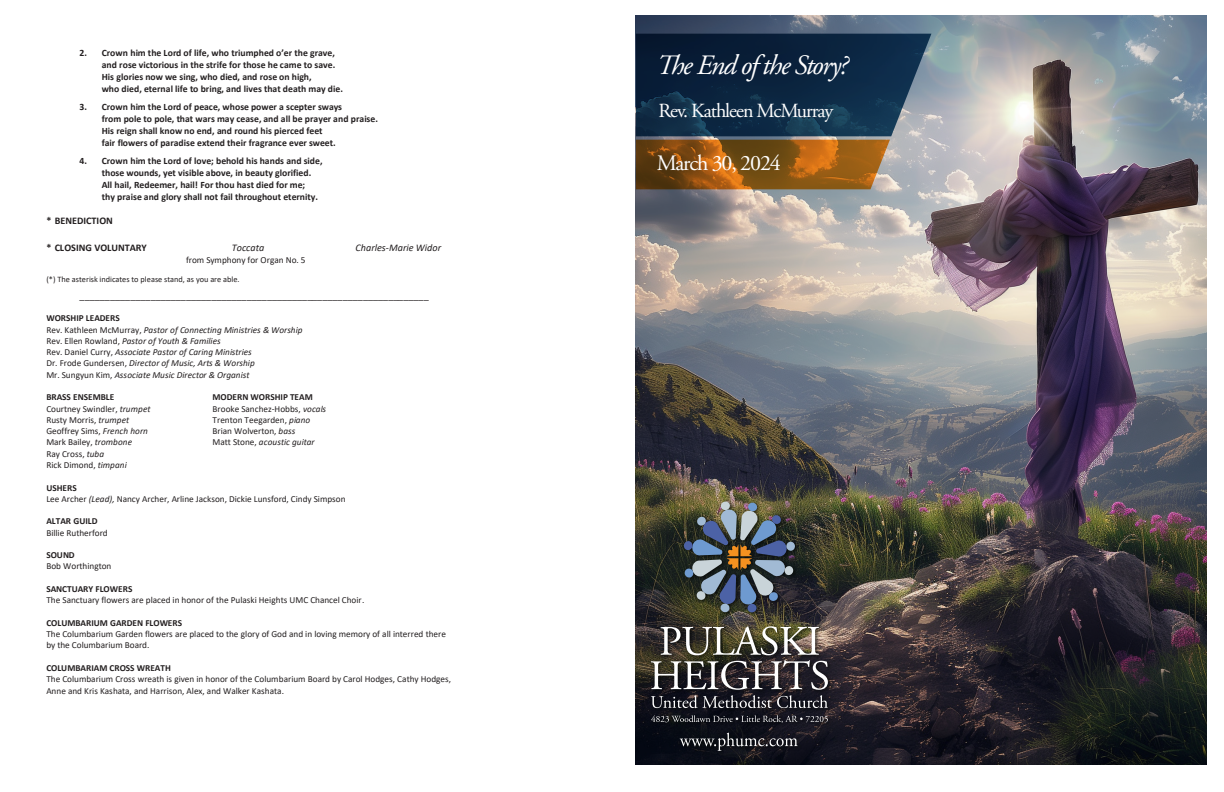
<style>
.page{position:relative;width:1224px;height:792px;background:#fff}
.page>*{position:absolute;margin:0;border:0;box-sizing:border-box;transform-origin:0 0}
.t1{font:italic 28px "Adobe Garamond Pro";letter-spacing:-.05em;color:#fff}
.t2{font:22px "Adobe Garamond Pro";letter-spacing:-.05em;color:#fff}
.t3{font:20px "Adobe Garamond Pro";letter-spacing:-.05em;color:#fff}
.t4{font:10.2px "Calibri";color:#231f20}
.t5{font:700 10.2px "Calibri";letter-spacing:.005em;color:#231f20}
.t6{font:italic 10.2px "Calibri";color:#231f20}
.t7{font:700 9.7px/11.9px "Calibri";color:#231f20}
.t8{font:9.2px/11.3px "Calibri";color:#231f20}
.t9{font:italic 9.2px/11.3px "Calibri";letter-spacing:.005em;color:#231f20}
.t10{font:700 9.2px "Calibri";color:#231f20}
.t11{font:8.3px "Calibri";color:#231f20}
.s1{font-weight:700;font-style:normal}
.s2{font-style:normal}
.s3{font-style:italic}
.s4{font-weight:700}
</style>
<div class="page">
<img style="left:636px;top:16px;width:570px;height:748px">
<svg style="left:636px;top:34px;width:295px;height:155px;background:#414343"></svg>
<img style="left:648px;top:499px;width:186px;height:258px">
<svg style="left:651px;top:715px;width:177px;height:8px"></svg>
<svg style="left:680px;top:733px;width:118px;height:18px;background:#313238"></svg>
<svg style="left:651px;top:626px;width:177px;height:82px;background:#575451"></svg>
<img style="left:683px;top:501px;width:111px;height:112px">
<p class="t7" style="left:102px;top:47px;width:243px;text-indent:-22px">2. Crown him the Lord of life, who triumphed o’er the grave, and rose victorious in the strife for those he came to save.<br>His glories now we sing, who died, and rose on high,<br>who died, eternal life to bring, and lives that death may die.</p>
<p class="t7" style="left:102px;top:101px;width:278px;text-indent:-22px">3. Crown him the Lord of peace, whose power a scepter sways<br>from pole to pole, that wars may cease, and all be prayer and praise.<br>His reign shall know no end, and round his pierced feet<br>fair flowers of paradise extend their fragrance ever sweet.</p>
<p class="t7" style="left:102px;top:155px;width:222px;text-indent:-22px">4. Crown him the Lord of love; behold his hands and side, those wounds, yet visible above, in beauty glorified.<br>All hail, Redeemer, hail! For thou hast died for me;<br>thy praise and glory shall not fail throughout eternity.</p>
<p class="t5" style="left:46px;top:214px;width:68px">* BENEDICTION</p>
<p class="t5" style="left:46px;top:241px;width:102px">* CLOSING VOLUNTARY</p>
<p class="t6" style="left:232px;top:241px;width:34px">Toccata</p>
<p class="t6" style="left:355px;top:241px;width:87px">Charles-Marie Widor</p>
<p class="t8" style="left:186px;top:254px;width:121px">from Symphony for Organ No. 5</p>
<p class="t11" style="left:46px;top:274px;width:195px">(*) The asterisk indicates to please stand, as you are able.</p>
<p class="t4" style="left:80px;top:288px;width:351px">_____________________________________________________________________</p>
<p class="t9" style="left:46px;top:312px;width:258px"><span class="s1">WORSHIP LEADERS<br></span><span class="s2">Rev. Kathleen McMurray,</span> Pastor of Connecting Ministries &amp; Worship <span class="s2">Rev. Ellen Rowland,</span> Pastor of Youth &amp; Families<br><span class="s2">Rev. Daniel Curry,</span> Associate Pastor of Caring Ministries<br><span class="s2">Dr. Frode Gundersen,</span> Director of Music, Arts &amp; Worship<br><span class="s2">Mr. Sungyun Kim,</span> Associate Music Director &amp; Organist</p>
<p class="t10" style="left:46px;top:391px;width:69px">BRASS ENSEMBLE</p>
<p class="t10" style="left:213px;top:391px;width:102px">MODERN WORSHIP TEAM</p>
<p class="t8" style="left:46px;top:403px;width:106px">Courtney Swindler, <span class="s3">trumpet</span></p>
<p class="t8" style="left:213px;top:403px;width:115px">Brooke Sanchez-Hobbs, <span class="s3">vocals</span></p>
<p class="t8" style="left:46px;top:414px;width:84px">Rusty Morris, <span class="s3">trumpet</span></p>
<p class="t8" style="left:213px;top:414px;width:99px">Trenton Teegarden, <span class="s3">piano</span></p>
<p class="t8" style="left:46px;top:425px;width:103px">Geoffrey Sims, <span class="s3">French horn</span></p>
<p class="t8" style="left:213px;top:425px;width:85px">Brian Wolverton, <span class="s3">bass</span></p>
<p class="t8" style="left:46px;top:436px;width:87px">Mark Bailey, <span class="s3">trombone</span></p>
<p class="t9" style="left:213px;top:436px;width:104px"><span class="s2">Matt Stone,</span> acoustic guitar</p>
<p class="t8" style="left:46px;top:448px;width:82px">Ray Cross, <span class="s3">tuba<br></span>Rick Dimond, <span class="s3">timpani</span></p>
<p class="t8" style="left:46px;top:482px;width:301px"><span class="s4">USHERS<br></span>Lee Archer <span class="s3">(Lead),</span> Nancy Archer, Arline Jackson, Dickie Lunsford, Cindy Simpson</p>
<p class="t8" style="left:46px;top:515px;width:63px"><span class="s4">ALTAR GUILD<br></span>Billie Rutherford</p>
<p class="t8" style="left:46px;top:549px;width:67px"><span class="s4">SOUND<br></span>Bob Worthington</p>
<p class="t8" style="left:46px;top:583px;width:319px"><span class="s4">SANCTUARY FLOWERS<br></span>The Sanctuary flowers are placed in honor of the Pulaski Heights UMC Chancel Choir.</p>
<p class="t8" style="left:46px;top:617px;width:401px"><span class="s4">COLUMBARIUM GARDEN FLOWERS<br></span>The Columbarium Garden flowers are placed to the glory of God and in loving memory of all interred there by the Columbarium Board.</p>
<p class="t8" style="left:46px;top:662px;width:406px"><span class="s4">COLUMBARIAM CROSS WREATH<br></span>The Columbarium Cross wreath is given in honor of the Columbarium Board by Carol Hodges, Cathy Hodges,<br>Anne and Kris Kashata, and Harrison, Alex, and Walker Kashata.</p>
<p class="t1" style="left:656px;top:48px;width:193px">The End of the Story?</p>
<p class="t3" style="left:659px;top:99px;width:176px">Rev. Kathleen McMurray</p>
<p class="t2" style="left:657px;top:150px;width:126px">March 30, 2024</p>
</div>
